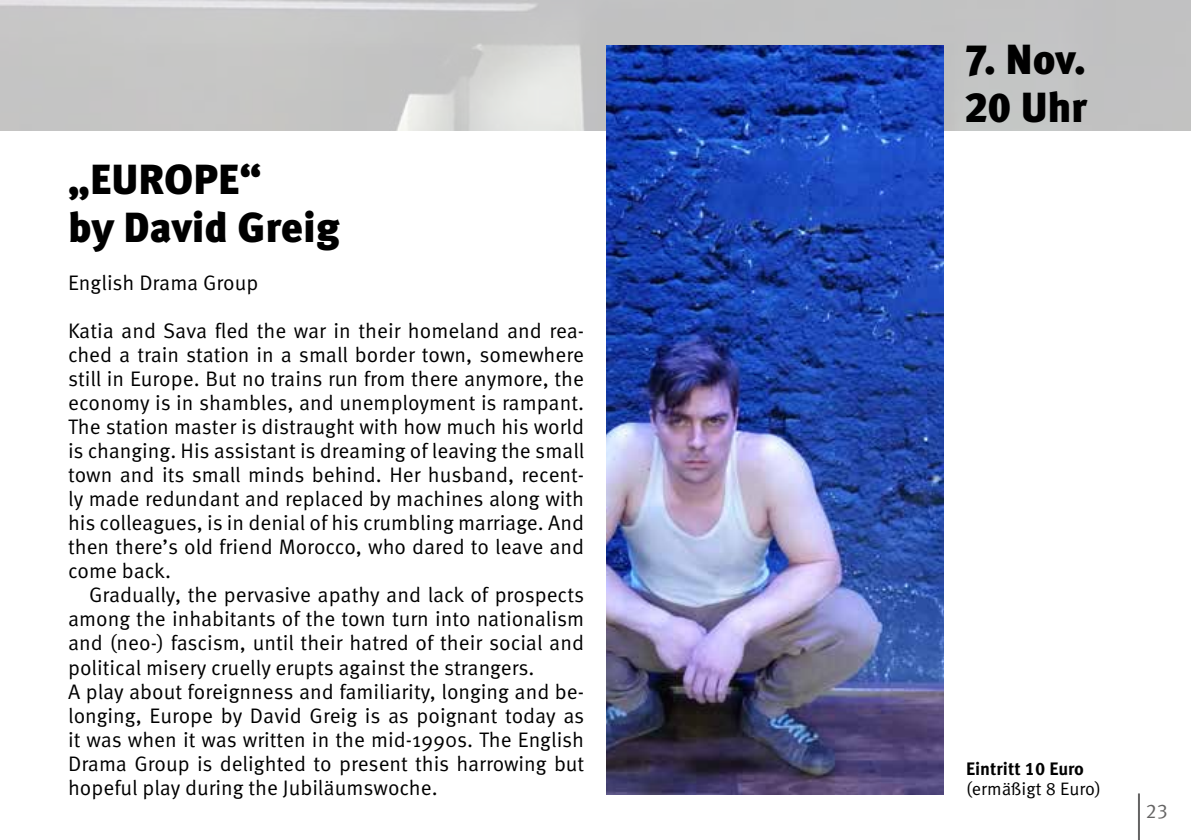
<style>
.page{position:relative;width:1191px;height:840px;background:#fff}
.page>*{position:absolute;margin:0;border:0;box-sizing:border-box;transform-origin:0 0}
.t1{font:900 42px/48px "Meta OT";color:#000}
.t2{font:21px/24px "Meta OT";color:#000;text-align:justify}
.t3{font:20px "Meta OT";color:#646363}
.t4{font:18px "Meta OT";color:#000}
.t5{font:700 18px "Meta OT";color:#000}
</style>
<div class="page">
<hr style="left:1138px;top:793px;width:2px;height:46px;background:#646363">
<img style="left:0;top:0;width:1191px;height:130px">
<img style="left:607px;top:45px;width:336px;height:749px">
<h1 class="t1" style="left:68px;top:157px;width:273px">„EUROPE“<br>by David Greig</h1>
<p class="t2" style="left:68px;top:271px;width:192px">English Drama Group</p>
<p class="t2" style="left:68px;top:319px;width:518px">Katia and Sava fled the war in their homeland and rea&shy;ched a train station in a small border town, somewhere still in Europe. But no trains run from there anymore, the economy is in shambles, and unemployment is rampant.<br>The station master is distraught with how much his world is changing. His assistant is dreaming of leaving the small town and its small minds behind. Her husband, recent&shy;ly made redundant and replaced by machines along with his colleagues, is in denial of his crumbling marriage. And then there’s old friend Morocco, who dared to leave and come back.</p>
<p class="t2" style="left:68px;top:583px;width:518px;text-align:left;text-indent:21px">Gradually, the pervasive apathy and lack of prospects among the inhabitants of the town turn into nationalism and (neo-) fascism, until their hatred of their social and political misery cruelly erupts against the strangers.<br>A play about foreignness and familiarity, longing and be&shy;longing, Europe by David Greig is as poignant today as it was when it was written in the mid-1990s. The English Drama Group is delighted to present this harrowing but hopeful play during the Jubiläumswoche.</p>
<h1 class="t1" style="left:964px;top:37px;width:125px">7. Nov.<br>20 Uhr</h1>
<p class="t5" style="left:966px;top:756px;width:119px">Eintritt 10 Euro</p>
<p class="t4" style="left:966px;top:777px;width:136px">(ermäßigt 8 Euro)</p>
<p class="t3" style="left:1145px;top:798px;width:24px">23</p>
</div>
